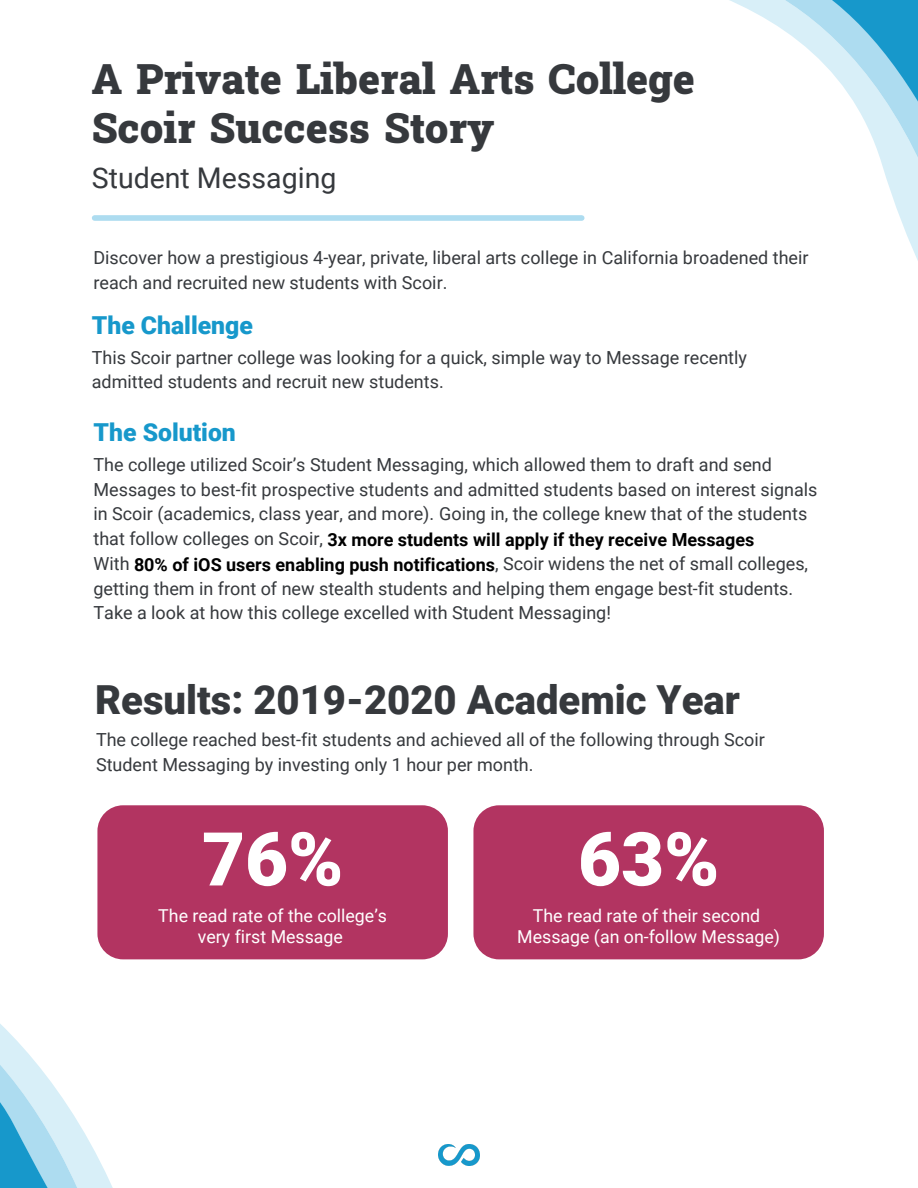
<style>
.page{position:relative;width:918px;height:1188px;background:#fff}
.page>*{position:absolute;margin:0;border:0;box-sizing:border-box;transform-origin:0 0}
.t1{font:900 74.4px "Roboto";color:#fff}
.t2{font:900 41.55px/49.5px "Hanuman";color:#36393d}
.t3{font:900 40.05px "Roboto";color:#36393d}
.t4{font:28.5px "Roboto";color:#36393d}
.t5{font:900 24.75px "Roboto";color:#1798cb}
.t6{font:18px/24.8px "Roboto";color:#36393d}
.t7{font:17.85px "Roboto";color:#fff}
.s1{font-weight:700;color:#000}
</style>
<div class="page">
<svg style="left:0;top:1024px;width:113px;height:164px"></svg>
<img style="left:438px;top:1144px;width:42px;height:21px">
<svg style="left:582px;top:0;width:336px;height:261px"></svg>
<div style="left:95px;top:215px;width:487px;height:6px;background:#addcf0"></div>
<div style="left:97px;top:805px;width:351px;height:154px;background:#b23461;border-radius:26px"></div>
<div style="left:473px;top:805px;width:351px;height:154px;background:#b23461;border-radius:26px"></div>
<p class="t2" style="left:92px;top:59px;width:605px">A Private Liberal Arts College<br>Scoir Success Story</p>
<p class="t4" style="left:92px;top:161px;width:246px">Student Messaging</p>
<p class="t6" style="left:93px;top:246px;width:717px">Discover how a prestigious 4-year, private, liberal arts college in California broadened their reach and recruited new students with Scoir.</p>
<p class="t5" style="left:92px;top:311px;width:163px">The Challenge</p>
<p class="t6" style="left:92px;top:345px;width:657px">This Scoir partner college was looking for a quick, simple way to Message recently admitted students and recruit new students.</p>
<p class="t5" style="left:93px;top:419px;width:144px">The Solution</p>
<p class="t6" style="left:93px;top:452px;width:726px">The college utilized Scoir’s Student Messaging, which allowed them to draft and send Messages to best-fit prospective students and admitted students based on interest signals in Scoir (academics, class year, and more). Going in, the college knew that of the students that follow colleges on Scoir, <span class="s1">3x more students will apply if they receive Messages</span></p>
<p class="t6" style="left:93px;top:527px;width:716px;text-indent:617px">. .<br>With <span class="s1">80% of iOS users enabling push notifications</span>, Scoir widens the net of small colleges, getting them in front of new stealth students and helping them engage best-fit students.<br>Take a look at how this college excelled with Student Messaging!</p>
<p class="t3" style="left:95px;top:677px;width:646px">Results: 2019-2020 Academic Year</p>
<p class="t6" style="left:96px;top:727px;width:670px">The college reached best-fit students and achieved all of the following through Scoir<br>Student Messaging by investing only 1 hour per month.</p>
<p class="t1" style="left:202px;top:816px;width:143px">76%</p>
<p class="t7" style="left:158px;top:906px;width:230px">The read rate of the college’s</p>
<p class="t7" style="left:198px;top:927px;width:147px">very first Message</p>
<p class="t1" style="left:578px;top:816px;width:143px">63%</p>
<p class="t7" style="left:533px;top:906px;width:229px">The read rate of their second</p>
<p class="t7" style="left:517px;top:927px;width:264px">Message (an on-follow Message)</p>
</div>
